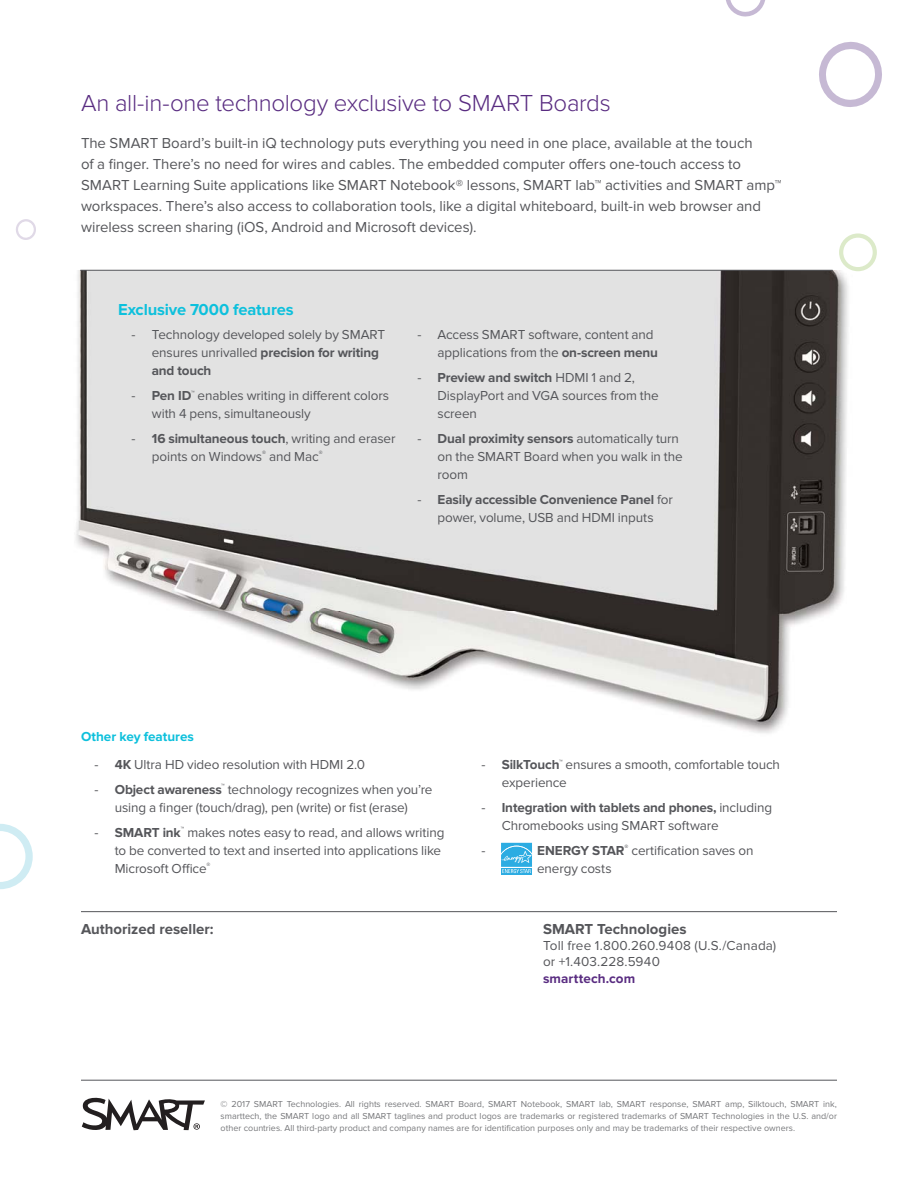
<style>
.page{position:relative;width:918px;height:1188px;background:#fff}
.page>*{position:absolute;margin:0;border:0;box-sizing:border-box;transform-origin:0 0}
.t1{font:300 24px "Proxima Nova";letter-spacing:-.015em;color:#592c81}
.t2{font:700 16.5px "Proxima Nova";letter-spacing:-.01em;color:#0dc0dc}
.t3{font:15px/21px "Proxima Nova";letter-spacing:-.005em;color:#55565a}
.t4{font:700 15px "Proxima Nova";color:#55565a}
.t5{font:13.5px/18px "Proxima Nova";letter-spacing:-.01em;color:#55565a}
.t6{font:13.5px/16.2px "Proxima Nova";letter-spacing:.015em;color:#55565a}
.t7{font:700 13.5px "Proxima Nova";color:#0dc0dc}
.t8{font:700 13.5px "Proxima Nova";letter-spacing:.01em;color:#592c81}
.t9{font:9px/12px "Proxima Nova";color:#77787b;text-align:justify}
.s1{font-weight:700}
</style>
<div class="page">
<img style="left:76px;top:271px;width:784px;height:462px">
<svg style="left:819px;top:41px;width:63px;height:66px"></svg>
<svg style="left:726px;top:0;width:39px;height:17px"></svg>
<svg style="left:839px;top:233px;width:38px;height:38px"></svg>
<hr style="left:80px;top:270px;width:753px;height:1px;background:#55565a">
<svg style="left:0;top:824px;width:33px;height:65px"></svg>
<svg style="left:16px;top:219px;width:20px;height:21px"></svg>
<hr style="left:81px;top:911px;width:756px;height:1px;background:#55565a">
<svg style="left:82px;top:1097px;width:123px;height:34px"></svg>
<hr style="left:81px;top:1080px;width:756px;height:1px;background:#55565a">
<svg style="left:501px;top:842px;width:31px;height:1px"></svg>
<div style="left:501px;top:868px;width:31px;height:7px;background:#2cace2"></div>
<svg style="left:501px;top:843px;width:31px;height:30px"></svg>
<h1 class="t1" style="left:81px;top:95px;width:531px">An all-in-one technology exclusive to SMART Boards</h1>
<p class="t3" style="left:81px;top:133px;width:702px">The SMART Board’s built-in iQ technology puts everything you need in one place, available at the touch<br>of a finger. There’s no need for wires and cables. The embedded computer offers one-touch access to SMART Learning Suite applications like SMART Notebook® lessons, SMART lab™ activities and SMART amp™ workspaces. There’s also access to collaboration tools, like a digital whiteboard, built-in web browser and wireless screen sharing (iOS, Android and Microsoft devices).</p>
<p class="t2" style="left:118px;top:303px;width:177px">Exclusive 7000 features</p>
<p class="t5" style="left:152px;top:327px;width:235px;text-indent:-20px">- Technology developed solely by SMART ensures unrivalled <span class="s1">precision for writing and touch</span></p>
<p class="t5" style="left:152px;top:387px;width:239px;text-indent:-20px">- <span class="s1">Pen ID</span><sup>™</sup> enables writing in different colors with 4 pens, simultaneously</p>
<p class="t5" style="left:152px;top:430px;width:245px;text-indent:-20px">- <span class="s1">16 simultaneous touch</span>, writing and eraser points on Windows<sup>®</sup> and Mac<sup>®</sup></p>
<p class="t5" style="left:438px;top:327px;width:222px;text-indent:-20px">- Access SMART software, content and applications from the <span class="s1">on-screen menu</span></p>
<p class="t5" style="left:438px;top:369px;width:223px;text-indent:-20px">- <span class="s1">Preview and switch</span> HDMI 1 and 2,<br>DisplayPort and VGA sources from the screen</p>
<p class="t5" style="left:438px;top:430px;width:247px;text-indent:-20px">- <span class="s1">Dual proximity sensors</span> automatically turn on the SMART Board when you walk in the room</p>
<p class="t5" style="left:417px;top:491px;width:257px;text-align:center">- <span class="s1">Easily accessible Convenience Panel</span> for power, volume, USB and HDMI inputs</p>
<p class="t7" style="left:81px;top:731px;width:114px">Other key features</p>
<p class="t5" style="left:95px;top:756px;width:272px">- <span class="s1">4K</span> Ultra HD video resolution with HDMI 2.0</p>
<p class="t5" style="left:95px;top:781px;width:340px;text-align:center">- <span class="s1">Object awareness</span><sup>™</sup> technology recognizes when you’re using a finger (touch/drag), pen (write) or fist (erase)</p>
<p class="t5" style="left:115px;top:824px;width:331px;text-indent:-20px">- <span class="s1">SMART ink</span><sup>™</sup> makes notes easy to read, and allows writing to be converted to text and inserted into applications like<br>Microsoft Office<sup>®</sup></p>
<p class="t5" style="left:502px;top:756px;width:280px;text-indent:-20px">- <span class="s1">SilkTouch</span><sup>™</sup> ensures a smooth, comfortable touch experience</p>
<p class="t5" style="left:502px;top:799px;width:272px;text-indent:-20px">- <span class="s1">Integration with tablets and phones,</span> including<br>Chromebooks using SMART software</p>
<p class="t5" style="left:482px;top:842px;width:6px">-</p>
<p class="t5" style="left:537px;top:842px;width:218px"><span class="s1">ENERGY STAR</span><sup>®</sup> certification saves on energy costs</p>
<p class="t4" style="left:81px;top:923px;width:134px">Authorized reseller:</p>
<p class="t4" style="left:543px;top:923px;width:145px">SMART Technologies</p>
<p class="t6" style="left:543px;top:938px;width:235px">Toll free 1.800.260.9408 (U.S./Canada) or +1.403.228.5940</p>
<p class="t8" style="left:543px;top:973px;width:94px">smarttech.com</p>
<p class="t9" style="left:221px;top:1098px;width:618px">© 2017 SMART Technologies. All rights reserved. SMART Board, SMART Notebook, SMART lab, SMART response, SMART amp, Silktouch, SMART ink, smarttech, the SMART logo and all SMART taglines and product logos are trademarks or registered trademarks of SMART Technologies in the U.S. and/or other countries. All third-party product and company names are for identification purposes only and may be trademarks of their respective owners.</p>
</div>
